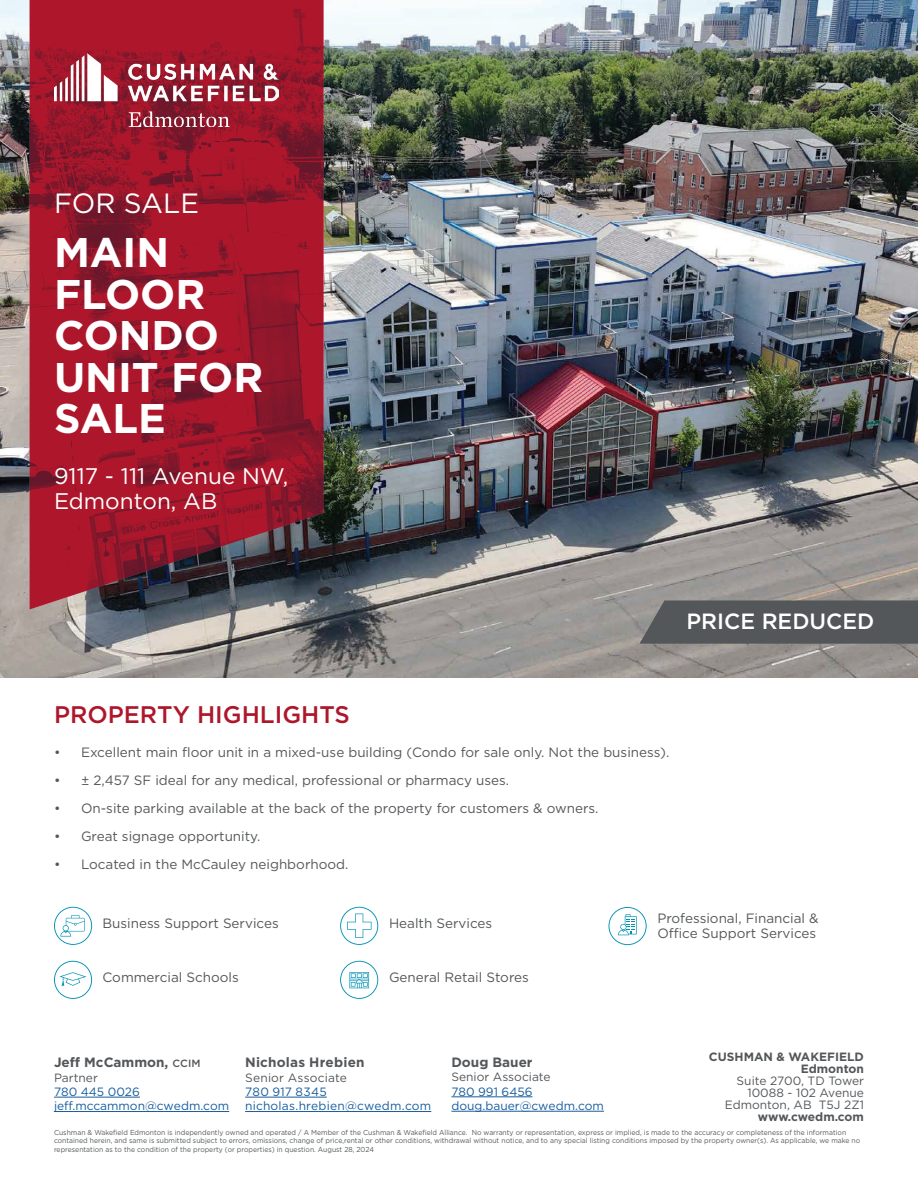
<style>
.page{position:relative;width:918px;height:1188px;background:#fff}
.page>*{position:absolute;margin:0;border:0;box-sizing:border-box;transform-origin:0 0}
.t1{font:700 41.4px/41.4px "Gotham";color:#fff}
.t2{font:27.75px "Gotham";color:#fff}
.t3{font:500 24px "Gotham";color:#ae172b}
.t4{font:22.5px "Gotham";color:#fff}
.Body_Text{font:500 22.05px "Gotham";color:#fff}
.t5{font:13.5px/15px "Gotham";color:#54575a}
.Broker_Name{font:700 13.5px "Gotham";color:#54575a}
.Broker_Contact_Smaller{font:12px/14.4px "Gotham";color:#175d9e}
.Company_Address_Text{font:12px/12px "Gotham";color:#54575a;text-align:right}
.Company_Address_Text-2{font:700 12px "Gotham";color:#54575a}
.Broker_Contact_Smaller-2{font:12px "Gotham";letter-spacing:.015em;color:#54575a}
.disclaimer{font:7.2px/8.7px "Gotham";color:#54575a;scale:.95 1}
.s1{font-weight:500;font-size:10.5px}
.s2{color:#54575a}
.s3{font-weight:700}
</style>
<div class="page">
<img style="left:0;top:0;width:918px;height:677px">
<svg style="left:609px;top:907px;width:38px;height:38px"></svg>
<svg style="left:54px;top:907px;width:38px;height:38px"></svg>
<svg style="left:30px;top:0;width:294px;height:678px;fill:#ae172b"></svg>
<img style="left:54px;top:54px;width:224px;height:72px">
<svg style="left:640px;top:600px;width:278px;height:44px"></svg>
<svg style="left:340px;top:907px;width:38px;height:38px"></svg>
<svg style="left:340px;top:961px;width:38px;height:38px"></svg>
<svg style="left:54px;top:961px;width:38px;height:38px"></svg>
<hr style="left:54px;top:1097px;width:86px;height:1px;background:#175d9e">
<hr style="left:54px;top:1111px;width:175px;height:1px;background:#175d9e">
<hr style="left:451px;top:1097px;width:82px;height:1px;background:#175d9e">
<hr style="left:451px;top:1111px;width:153px;height:1px;background:#175d9e">
<hr style="left:245px;top:1097px;width:82px;height:1px;background:#175d9e">
<hr style="left:245px;top:1111px;width:186px;height:1px;background:#175d9e">
<p class="t2" style="left:54px;top:185px;width:147px">FOR SALE</p>
<p class="t1" style="left:54px;top:232px;width:211px">MAIN<br>FLOOR<br>CONDO<br>UNIT FOR<br>SALE</p>
<p class="t4" style="left:54px;top:461px;width:236px">9117 - 111 Avenue NW,</p>
<p class="t4" style="left:54px;top:487px;width:165px">Edmonton, AB</p>
<p class="Body_Text" style="left:686px;top:607px;width:190px">PRICE REDUCED</p>
<p class="t3" style="left:54px;top:699px;width:297px">PROPERTY HIGHLIGHTS</p>
<p class="t5" style="left:54px;top:745px;width:617px">• Excellent main floor unit in a mixed-use building (Condo for sale only. Not the business).</p>
<p class="t5" style="left:54px;top:773px;width:457px">• ± 2,457 SF ideal for any medical, professional or pharmacy uses.</p>
<p class="t5" style="left:54px;top:801px;width:546px">• On-site parking available at the back of the property for customers &amp; owners.</p>
<p class="t5" style="left:54px;top:828px;width:208px">• Great signage opportunity.</p>
<p class="t5" style="left:54px;top:856px;width:296px">• Located in the McCauley neighborhood.</p>
<p class="t5" style="left:102px;top:915px;width:178px">Business Support Services</p>
<p class="t5" style="left:389px;top:916px;width:105px">Health Services</p>
<p class="t5" style="left:657px;top:910px;width:163px">Professional, Financial &amp;<br>Office Support Services</p>
<p class="t5" style="left:102px;top:970px;width:138px">Commercial Schools</p>
<p class="t5" style="left:389px;top:970px;width:141px">General Retail Stores</p>
<p class="Broker_Name" style="left:54px;top:1053px;width:148px">Jeff McCammon, <span class="s1">CCIM</span></p>
<p class="Broker_Contact_Smaller" style="left:54px;top:1070px;width:177px"><span class="s2">Partner<br></span>780 445 0026 jeff.mccammon@cwedm.com</p>
<p class="Broker_Name" style="left:245px;top:1053px;width:121px">Nicholas Hrebien</p>
<p class="Broker_Contact_Smaller-2" style="left:245px;top:1070px;width:103px">Senior Associate</p>
<p class="Broker_Contact_Smaller" style="left:245px;top:1084px;width:188px">780 917 8345 nicholas.hrebien@cwedm.com</p>
<p class="Broker_Name" style="left:451px;top:1053px;width:83px">Doug Bauer</p>
<p class="Broker_Contact_Smaller" style="left:451px;top:1070px;width:154px"><span class="s2">Senior Associate<br></span>780 991 6456 doug.bauer@cwedm.com</p>
<p class="Company_Address_Text-2" style="left:709px;top:1049px;width:157px">CUSHMAN &amp; WAKEFIELD</p>
<p class="Company_Address_Text-2" style="left:801px;top:1061px;width:65px">Edmonton</p>
<p class="Company_Address_Text" style="left:725px;top:1074px;width:141px">Suite 2700, TD Tower<br>10088 - 102 Avenue<br>Edmonton, AB T5J 2Z1 <span class="s3">www.cwedm.com</span></p>
<p class="disclaimer" style="left:54px;top:1128px;width:850px">Cushman &amp; Wakefield Edmonton is independently owned and operated / A Member of the Cushman &amp; Wakefield Alliance. No warranty or representation, express or implied, is made to the accuracy or completeness of the information contained herein, and same is submitted subject to errors, omissions, change of price,rental or other conditions, withdrawal without notice, and to any special listing conditions imposed by the property owner(s). As applicable, we make no representation as to the condition of the property (or properties) in question. August 28, 2024</p>
</div>
